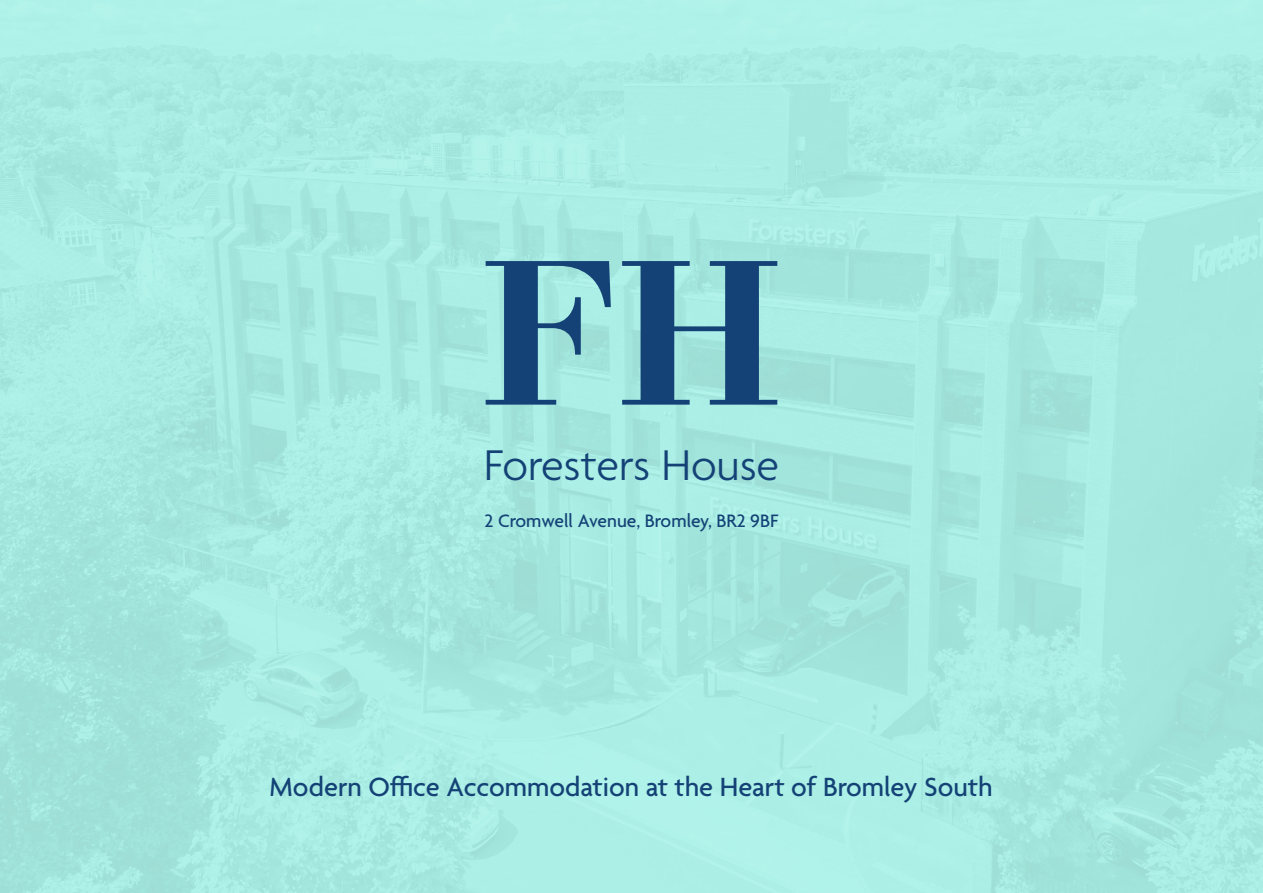
<style>
.page{position:relative;width:1263px;height:893px;background:#fff}
.page>*{position:absolute;margin:0;border:0;box-sizing:border-box;transform-origin:0 0}
.t1{font:300 46.5px "Agenda";color:#144276}
.t2{font:500 28.5px "Agenda";color:#144276}
.t3{font:500 19.5px "Agenda";color:#144276}
</style>
<div class="page">
<img style="left:0;top:0;width:1263px;height:893px">
<svg style="left:486px;top:261px;width:125px;height:144px;background:#6faab8"></svg>
<svg style="left:622px;top:261px;width:155px;height:144px;background:#5d96ab"></svg>
<h1 class="t1" style="left:484px;top:440px;width:297px">Foresters House</h1>
<p class="t3" style="left:484px;top:510px;width:295px">2 Cromwell Avenue, Bromley, BR2 9BF</p>
<p class="t2" style="left:270px;top:772px;width:724px">Modern Office Accommodation at the Heart of Bromley South</p>
</div>
